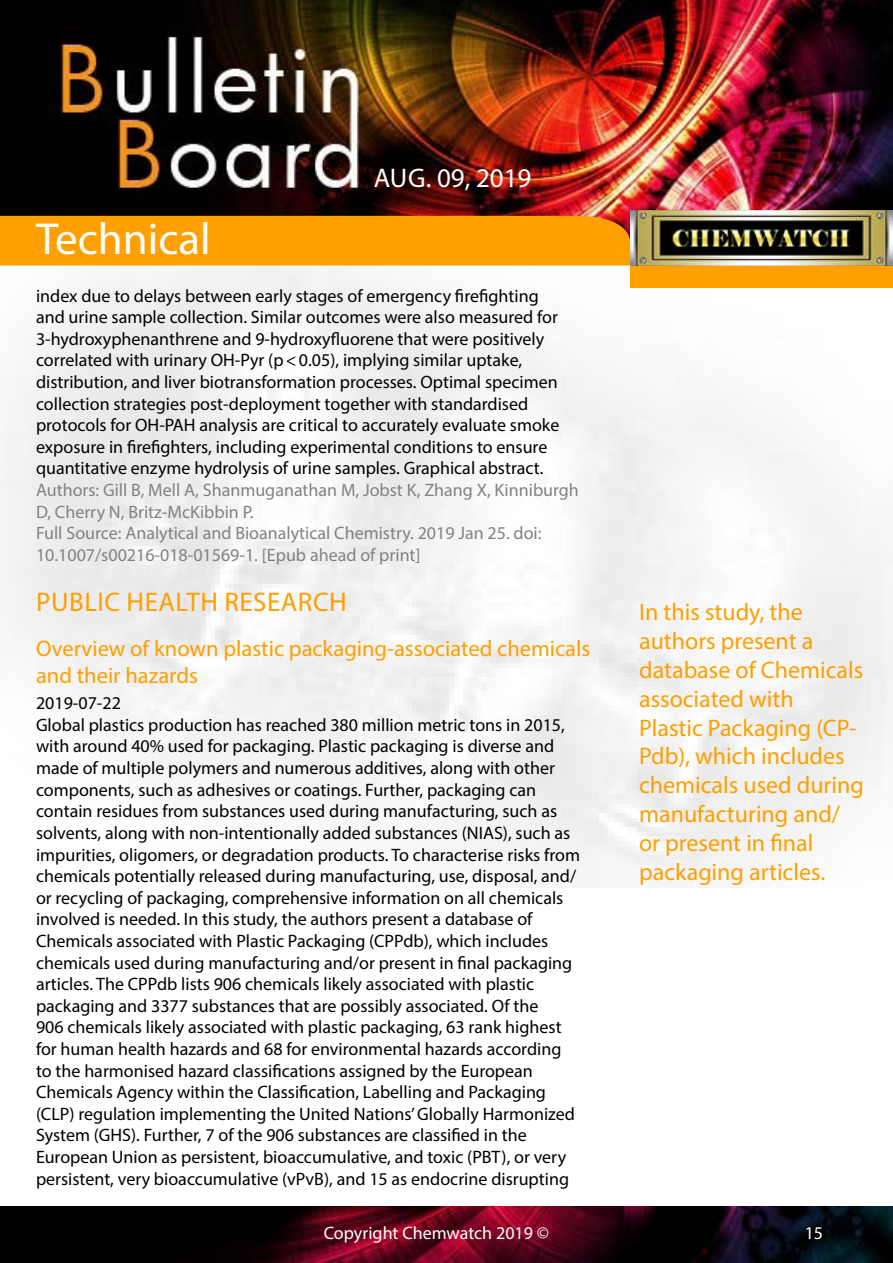
<style>
.page{position:relative;width:893px;height:1263px;background:#fff}
.page>*{position:absolute;margin:0;border:0;box-sizing:border-box;transform-origin:0 0}
.t1{font:45px "Myriad Pro";color:#fff}
.t2{font:27px "Myriad Pro";letter-spacing:.02em;color:#ff9f00}
.t3{font:27px "Myriad Pro";color:#fff}
.t4{font:24px/28.8px "Myriad Pro";color:#ff9f00}
.t5{font:22.5px/27px "Myriad Pro";color:#ff9f00}
.t6{font:18px/21.6px "Myriad Pro";color:#000}
.t7{font:18px/21.6px "Myriad Pro";color:#808285}
.t8{font:18px "Myriad Pro";color:#fff}
</style>
<div class="page">
<img style="left:0;top:0;width:893px;height:887px">
<div style="left:630px;top:265px;width:263px;height:23px;background:#ff9f00"></div>
<img style="left:630px;top:210px;width:262px;height:56px">
<svg style="left:0;top:216px;width:630px;height:72px"></svg>
<img style="left:0;top:1206px;width:893px;height:57px">
<h2 class="t3" style="left:374px;top:161px;width:159px">Aug. 09, 2019</h2>
<h1 class="t1" style="left:36px;top:211px;width:176px">Technical</h1>
<p class="t6" style="left:36px;top:284px;width:525px">index due to delays between early stages of emergency firefighting and urine sample collection. Similar outcomes were also measured for 3-hydroxyphenanthrene and 9-hydroxyfluorene that were positively correlated with urinary OH-Pyr (p&lt;0.05), implying similar uptake, distribution, and liver biotransformation processes. Optimal specimen collection strategies post-deployment together with standardised protocols for OH-PAH analysis are critical to accurately evaluate smoke exposure in firefighters, including experimental conditions to ensure quantitative enzyme hydrolysis of urine samples. Graphical abstract.</p>
<p class="t7" style="left:36px;top:479px;width:544px">Authors: Gill B, Mell A, Shanmuganathan M, Jobst K, Zhang X, Kinniburgh D, Cherry N, Britz-McKibbin P.<br>Full Source: Analytical and Bioanalytical Chemistry. 2019 Jan 25. doi:<br>10.1007/s00216-018-01569-1. [Epub ahead of print]</p>
<h2 class="t2" style="left:36px;top:585px;width:312px">PUBLIC HEALTH RESEARCH</h2>
<p class="t5" style="left:36px;top:635px;width:556px">Overview of known plastic packaging-associated chemicals and their hazards</p>
<p class="t6" style="left:36px;top:692px;width:545px">2019-07-22<br>Global plastics production has reached 380 million metric tons in 2015, with around 40% used for packaging. Plastic packaging is diverse and made of multiple polymers and numerous additives, along with other components, such as adhesives or coatings. Further, packaging can contain residues from substances used during manufacturing, such as solvents, along with non-intentionally added substances (NIAS), such as impurities, oligomers, or degradation products. To characterise risks from chemicals potentially released during manufacturing, use, disposal, and/ or recycling of packaging, comprehensive information on all chemicals involved is needed. In this study, the authors present a database of Chemicals associated with Plastic Packaging (CPPdb), which includes chemicals used during manufacturing and/or present in final packaging articles. The CPPdb lists 906 chemicals likely associated with plastic packaging and 3377 substances that are possibly associated. Of the<br>906 chemicals likely associated with plastic packaging, 63 rank highest for human health hazards and 68 for environmental hazards according to the harmonised hazard classifications assigned by the European Chemicals Agency within the Classification, Labelling and Packaging (CLP) regulation implementing the United Nations’ Globally Harmonized System (GHS). Further, 7 of the 906 substances are classified in the European Union as persistent, bioaccumulative, and toxic (PBT), or very persistent, very bioaccumulative (vPvB), and 15 as endocrine disrupting</p>
<h3 class="t4" style="left:639px;top:597px;width:226px">In this study, the authors present a database of Chemicals associated with<br>Plastic Packaging (CP-<br>Pdb), which includes chemicals used during manufacturing and/ or present in final packaging articles.</h3>
<p class="t8" style="left:324px;top:1222px;width:227px">Copyright Chemwatch 2019 ©</p>
<p class="t8" style="left:805px;top:1222px;width:20px">15</p>
</div>
